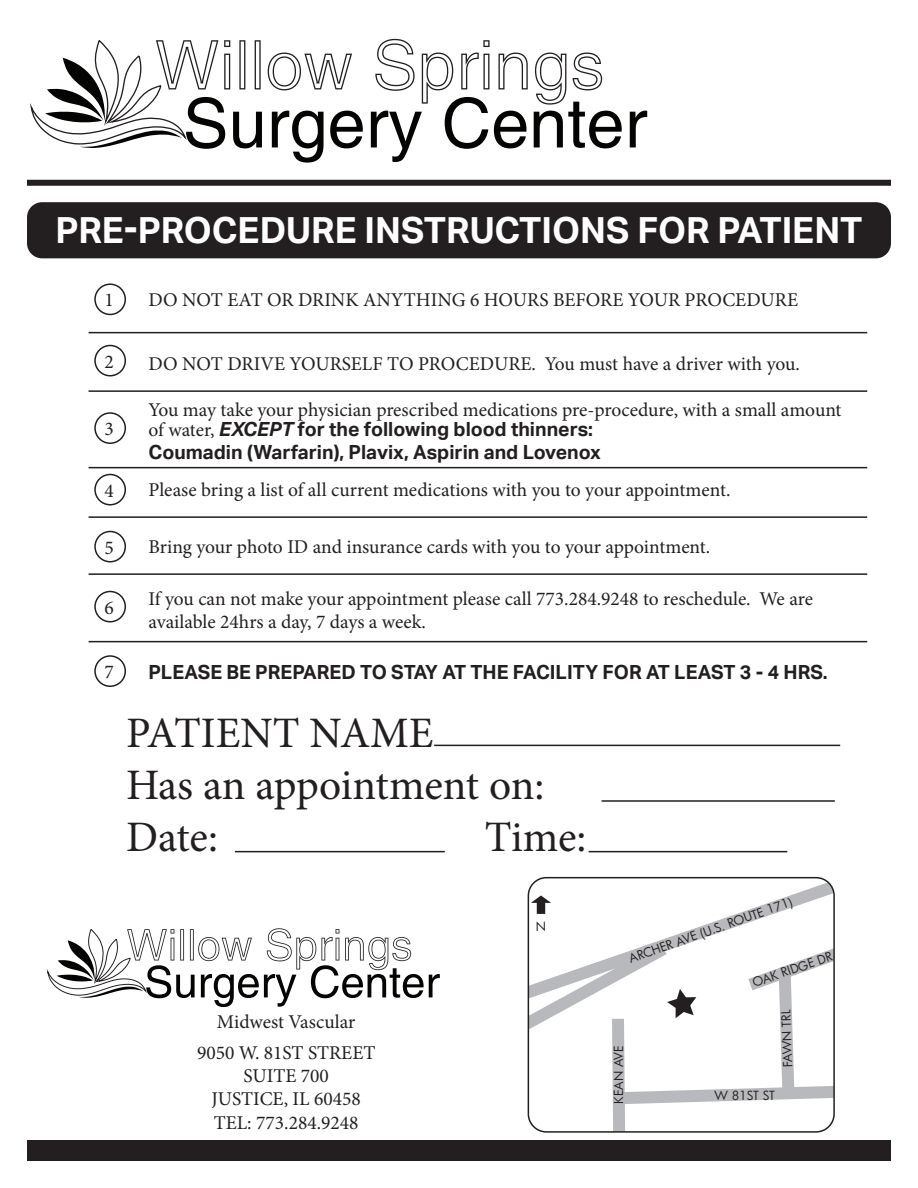
<style>
.page{position:relative;width:918px;height:1188px;background:#fff}
.page>*{position:absolute;margin:0;border:0;box-sizing:border-box;transform-origin:0 0}
.t1{font:43.5px "Minion Pro";letter-spacing:-.005em;color:#231f20}
.t2{font:700 36px "Aktiv Grotesk";color:#fff}
.t3{font:19.5px/19.5px "Minion Pro";color:#231f20}
.t4{font:700 19.5px "Aktiv Grotesk";color:#231f20}
.t5{font:12.3px "Futura";letter-spacing:-.005em;color:#231f20}
.s1{font-family:"Aktiv Grotesk";font-weight:700;font-style:italic}
.s2{font-family:"Aktiv Grotesk";font-weight:700}
</style>
<div class="page">
<div style="left:94px;top:283px;width:32px;height:32px;border:2px solid #231f20;border-radius:50%"></div>
<div style="left:94px;top:345px;width:32px;height:31px;border:2px solid #231f20;border-radius:50%"></div>
<div style="left:94px;top:412px;width:32px;height:32px;border:2px solid #231f20;border-radius:50%"></div>
<div style="left:94px;top:474px;width:32px;height:32px;border:2px solid #231f20;border-radius:50%"></div>
<div style="left:94px;top:531px;width:32px;height:31px;border:2px solid #231f20;border-radius:50%"></div>
<div style="left:94px;top:591px;width:32px;height:31px;border:2px solid #231f20;border-radius:50%"></div>
<div style="left:94px;top:655px;width:32px;height:32px;border:2px solid #231f20;border-radius:50%"></div>
<hr style="left:89px;top:332px;width:778px;height:1px;background:#231f20">
<hr style="left:89px;top:390px;width:778px;height:2px;background:#231f20">
<hr style="left:89px;top:467px;width:778px;height:1px;background:#231f20">
<hr style="left:89px;top:516px;width:778px;height:2px;background:#231f20">
<hr style="left:89px;top:573px;width:778px;height:2px;background:#231f20">
<hr style="left:89px;top:641px;width:778px;height:1px;background:#231f20">
<hr style="left:434px;top:745px;width:406px;height:1px;background:#231f20">
<hr style="left:602px;top:800px;width:233px;height:2px;background:#231f20">
<hr style="left:235px;top:851px;width:210px;height:1px;background:#231f20">
<hr style="left:589px;top:851px;width:198px;height:1px;background:#231f20">
<svg style="left:47px;top:928px;width:393px;height:79px"></svg>
<div style="left:27px;top:1140px;width:864px;height:21px;background:#231f20"></div>
<div style="left:27px;top:202px;width:864px;height:56px;background:#231f20;border-radius:15px"></div>
<svg style="left:30px;top:39px;width:617px;height:124px"></svg>
<div style="left:27px;top:180px;width:864px;height:6px;background:#231f20"></div>
<svg style="left:528px;top:878px;width:304px;height:252px"></svg>
<svg style="left:667px;top:989px;width:29px;height:29px"></svg>
<svg style="left:531px;top:895px;width:20px;height:19px"></svg>
<div style="left:528px;top:877px;width:307px;height:256px;border:2px solid #231f20;border-radius:18px"></div>
<p class="t2" style="left:55px;top:210px;width:809px">PRE-PROCEDURE INSTRUCTIONS FOR PATIENT</p>
<p class="t3" style="left:105px;top:291px;width:11px">1</p>
<p class="t3" style="left:148px;top:290px;width:651px">DO NOT EAT OR DRINK ANYTHING 6 HOURS BEFORE YOUR PROCEDURE</p>
<p class="t3" style="left:105px;top:352px;width:11px">2</p>
<p class="t3" style="left:105px;top:419px;width:11px">3</p>
<p class="t3" style="left:105px;top:481px;width:11px">4</p>
<p class="t3" style="left:105px;top:538px;width:11px">5</p>
<p class="t3" style="left:105px;top:598px;width:11px">6</p>
<p class="t3" style="left:105px;top:662px;width:11px">7</p>
<p class="t3" style="left:148px;top:354px;width:653px">DO NOT DRIVE YOURSELF TO PROCEDURE. You must have a driver with you.</p>
<p class="t3" style="left:148px;top:400px;width:695px">You may take your physician prescribed medications pre-procedure, with a small amount of water, <span class="s1">EXCEPT</span> <span class="s2">for the following blood thinners:</span></p>
<p class="t4" style="left:148px;top:441px;width:454px">Coumadin (Warfarin), Plavix, Aspirin and Lovenox</p>
<p class="t3" style="left:148px;top:480px;width:584px">Please bring a list of all current medications with you to your appointment.</p>
<p class="t3" style="left:148px;top:537px;width:563px">Bring your photo ID and insurance cards with you to your appointment.</p>
<p class="t3" style="left:148px;top:587px;width:666px;line-height:23.4px">If you can not make your appointment please call 773.284.9248 to reschedule. We are available 24hrs a day, 7 days a week.</p>
<p class="t4" style="left:148px;top:661px;width:681px">PLEASE BE PREPARED TO STAY AT THE FACILITY FOR AT LEAST 3 - 4 HRS.</p>
<p class="t1" style="left:126px;top:704px;width:309px">PATIENT NAME</p>
<p class="t1" style="left:126px;top:756px;width:420px">Has an appointment on:</p>
<p class="t1" style="left:126px;top:808px;width:93px">Date:</p>
<p class="t1" style="left:485px;top:808px;width:103px">Time:</p>
<p class="t3" style="left:217px;top:1013px;width:140px">Midwest Vascular</p>
<p class="t3" style="left:197px;top:1043px;width:180px">9050 W. 81ST STREET</p>
<p class="t3" style="left:243px;top:1066px;width:87px">SUITE 700</p>
<p class="t3" style="left:211px;top:1089px;width:151px">JUSTICE, IL 60458</p>
<p class="t3" style="left:214px;top:1113px;width:146px">TEL: 773.284.9248</p>
<p class="t5" style="left:536px;top:918px;width:12px">N</p>
<p class="t5" style="left:627px;top:952px;width:174px;rotate:-20deg">ARCHER AVE (U.S. ROUTE 171)</p>
<p class="t5" style="left:750px;top:975px;width:85px;rotate:-19deg">OAK RIDGE DR</p>
<p class="t5" style="left:610px;top:1104px;width:60px;rotate:-90deg">KEAN AVE</p>
<p class="t5" style="left:780px;top:1067px;width:59px;rotate:-92deg">FAWN TRL</p>
<p class="t5" style="left:715px;top:1087px;width:62px">W 81ST ST</p>
</div>
